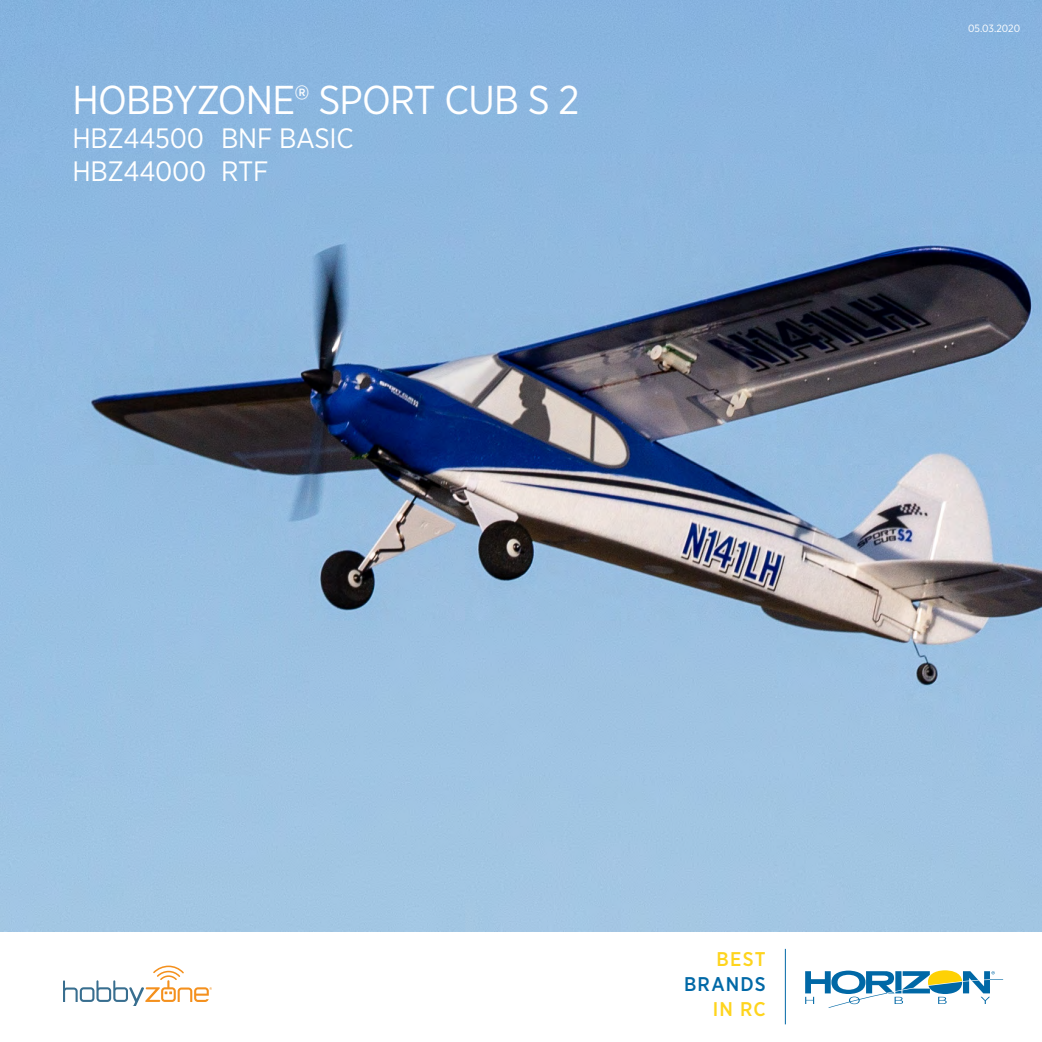
<style>
.page{position:relative;width:1042px;height:1042px;background:#fff}
.page>*{position:absolute;margin:0;border:0;box-sizing:border-box;transform-origin:0 0}
.t1{font:40.25px "Gotham Narrow";letter-spacing:-.02em;color:#fff}
.t2{font:28px "Gotham Narrow";letter-spacing:-.01em;color:#fff}
.t3{font:500 19.78px/24.8px "Gotham Narrow";letter-spacing:.06em;color:#fed41d;text-align:right}
.t4{font:10.5px "Gotham Narrow";color:#fff}
.s1{color:#0068a6}
</style>
<div class="page">
<img style="left:0;top:0;width:1042px;height:932px">
<hr style="left:785px;top:949px;width:1px;height:75px;background:#0068a6">
<svg style="left:805px;top:970px;width:198px;height:38px"></svg>
<svg style="left:63px;top:965px;width:149px;height:40px"></svg>
<p class="t1" style="left:72px;top:75px;width:508px">HOBBYZONE® SPORT CUB S 2</p>
<p class="t2" style="left:72px;top:120px;width:283px">HBZ44500 BNF BASIC</p>
<p class="t2" style="left:72px;top:154px;width:198px">HBZ44000 RTF</p>
<p class="t4" style="left:968px;top:22px;width:54px">05.03.2020</p>
<p class="t3" style="left:684px;top:946px;width:83px">BEST<br><span class="s1">BRANDS<br></span>IN RC</p>
</div>
